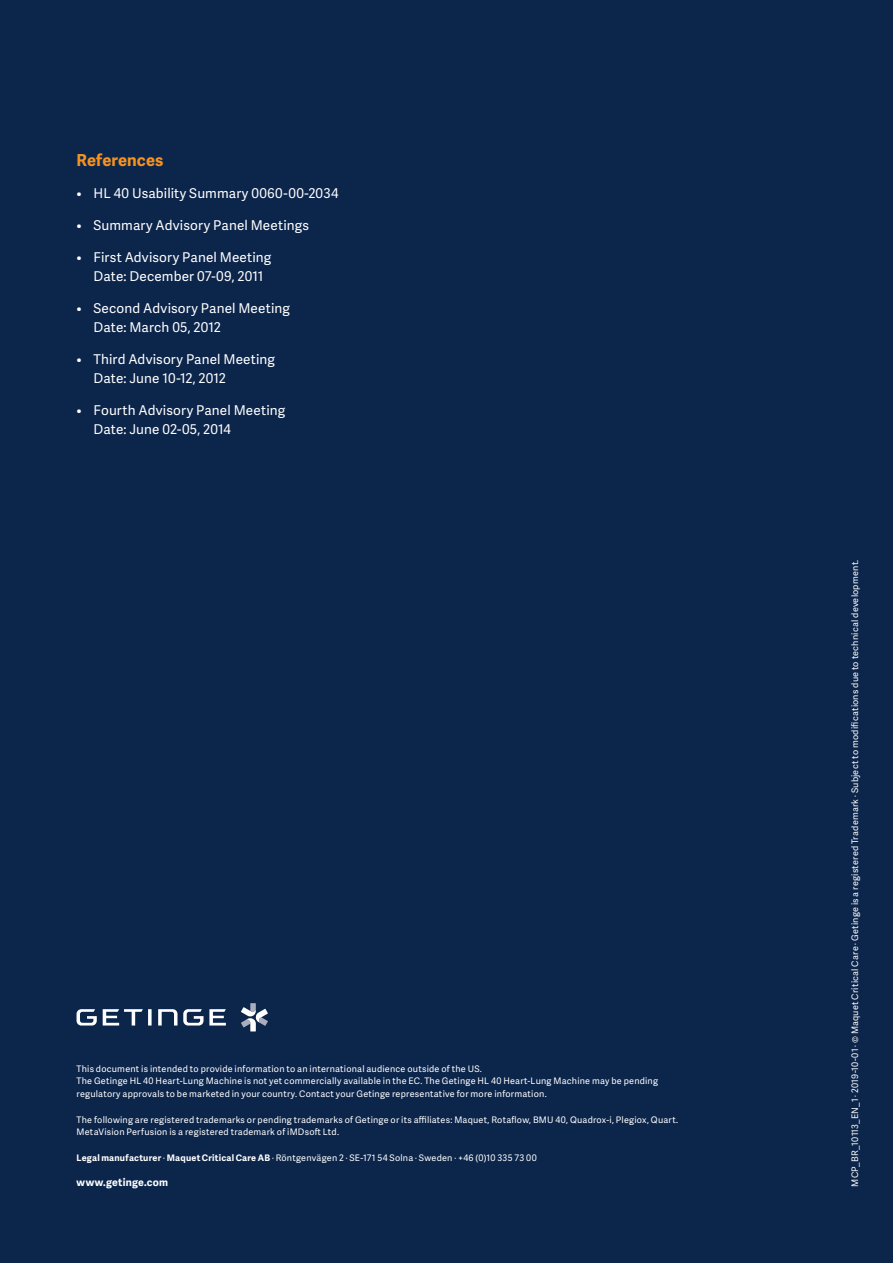
<style>
.page{position:relative;width:893px;height:1263px;background:#0c254b}
.page>*{position:absolute;margin:0;border:0;box-sizing:border-box;transform-origin:0 0}
.t1{font:700 16.5px "Adelle Sans";letter-spacing:.005em;color:#f7931d}
.t2{font:13.5px/19.2px "Adelle Sans";letter-spacing:.01em;color:#fff}
.t3{font:700 10.5px "Adelle Sans";letter-spacing:.02em;color:#fff}
.t4{font:9px/12.8px "Adelle Sans";letter-spacing:.025em;color:#fff}
.s1{font-weight:700}
</style>
<div class="page">
<svg style="left:241px;top:1003px;width:27px;height:28px"></svg>
<svg style="left:103px;top:1009px;width:49px;height:16px"></svg>
<svg style="left:77px;top:1009px;width:20px;height:16px"></svg>
<svg style="left:183px;top:1009px;width:43px;height:16px"></svg>
<svg style="left:158px;top:1009px;width:19px;height:16px"></svg>
<h1 class="t1" style="left:77px;top:148px;width:88px">References</h1>
<h2 class="t2" style="left:77px;top:183px;width:263px">• HL 40 Usability Summary 0060-00-2034</h2>
<h2 class="t2" style="left:77px;top:215px;width:234px">• Summary Advisory Panel Meetings</h2>
<h2 class="t2" style="left:94px;top:247px;width:179px;text-indent:-17px">• First Advisory Panel Meeting<br>Date: December 07-09, 2011</h2>
<h2 class="t2" style="left:94px;top:298px;width:198px;text-indent:-17px">• Second Advisory Panel Meeting<br>Date: March 05, 2012</h2>
<h2 class="t2" style="left:94px;top:349px;width:183px;text-indent:-17px">• Third Advisory Panel Meeting<br>Date: June 10-12, 2012</h2>
<h2 class="t2" style="left:94px;top:400px;width:193px;text-indent:-17px">• Fourth Advisory Panel Meeting<br>Date: June 02-05, 2014</h2>
<p class="t4" style="left:77px;top:1062px;width:583px">This document is intended to provide information to an international audience outside of the US.<br>The Getinge HL 40 Heart-Lung Machine is not yet commercially available in the EC. The Getinge HL 40 Heart-Lung Machine may be pending regulatory approvals to be marketed in your country. Contact your Getinge representative for more information.</p>
<p class="t4" style="left:77px;top:1113px;width:603px">The following are registered trademarks or pending trademarks of Getinge or its affiliates: Maquet, Rotaflow, BMU 40, Quadrox-i, Plegiox, Quart.<br>MetaVision Perfusion is a registered trademark of iMDsoft Ltd.</p>
<p class="t4" style="left:77px;top:1151px;width:462px"><span class="s1">Legal manufacturer</span> · <span class="s1">Maquet Critical Care AB</span> · Röntgenvägen 2 · SE-171 54 Solna · Sweden · +46 (0)10 335 73 00</p>
<p class="t3" style="left:77px;top:1175px;width:93px">www.getinge.com</p>
<p class="t4" style="left:848px;top:1187px;width:629px;rotate:-90deg">MCP_BR_10113_EN_1 · 2019-10-01 · © Maquet Critical Care · Getinge is a registered Trademark · Subject to modifications due to technical development.</p>
</div>
